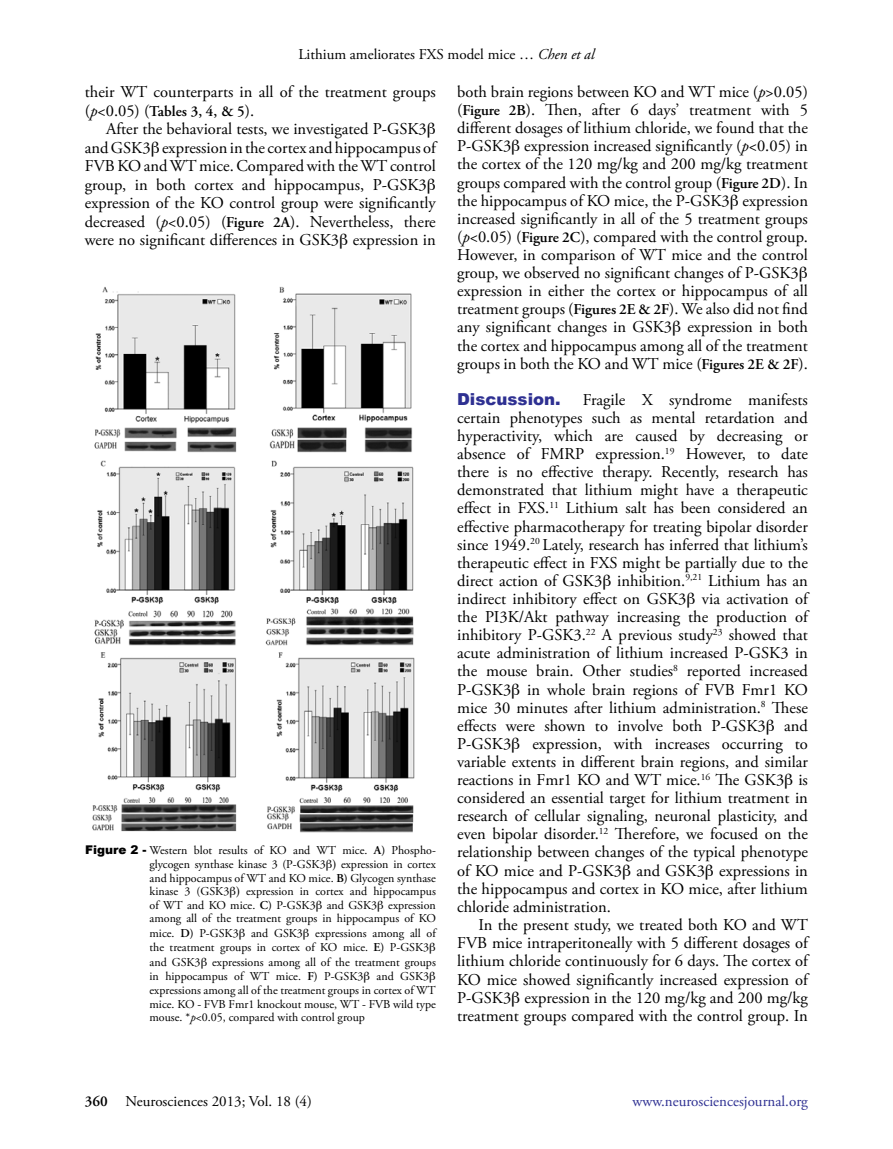
<style>
.page{position:relative;width:893px;height:1149px;background:#fff}
.page>*{position:absolute;margin:0;border:0;box-sizing:border-box;transform-origin:0 0}
.t1{font:16.5px/18.1px "Adobe Garamond Pro";color:#000;text-align:justify}
.t2{font:900 16.5px "Arial";color:#2e3092}
.t3{font:15px "Adobe Garamond Pro";color:#000}
.t4{font:15px "Adobe Garamond Pro";color:#2e3092}
.t5{font:600 15px "Adobe Garamond Pro";color:#000}
.t6{font:12px/14px "Adobe Garamond Pro";color:#000}
.s1{font-style:italic}
.s2{font-weight:400;font-size:16.5px}
.s3{font-weight:400;font-style:italic;font-size:16.5px}
.s4{font-weight:600;font-size:15px}
.s5{font-family:"Arial";font-weight:900}
.s6{font-weight:600}
</style>
<div class="page">
<img style="left:92px;top:287px;width:323px;height:546px">
<p class="t3" style="left:298px;top:45px;width:298px">Lithium ameliorates FXS model mice … <span class="s1">Chen et al</span></p>
<p class="t1" style="left:85px;top:83px;width:352px">their WT counterparts in all of the treatment groups</p>
<p class="t5" style="left:85px;top:102px;width:171px"><span class="s2">(</span><span class="s3">p</span><span class="s2">&lt;0.05) (</span>Tables 3, 4, &amp; 5<span class="s2">).</span></p>
<p class="t1" style="left:85px;top:120px;width:353px;text-align:left;text-indent:21px">After the behavioral tests, we investigated P-GSK3 and GSK3 expression in the cortex and hippocampus of FVB KO and WT mice. Compared with the WT control group, in both cortex and hippocampus, P-GSK3 expression of the KO control group were significantly decreased (<span class="s1">p</span>&lt;0.05) (<span class="s4">Figure 2A</span>). Nevertheless, there were no significant differences in GSK3 expression in</p>
<p class="t6" style="left:150px;top:844px;width:288px;text-indent:-64px"><span class="s5">Figure 2 -</span> Western blot results of KO and WT mice. <span class="s6">A)</span> Phospho&shy;glycogen synthase kinase 3 (P-GSK3</p>
<p class="t6" style="left:150px;top:857px;width:288px;text-align:justify;text-indent:191px">expression in cortex and hippocampus of WT and KO mice. <span class="s6">B)</span> Glycogen synthase kinase 3 (GSK3</p>
<p class="t6" style="left:150px;top:884px;width:288px;text-indent:97px">expression in cortex and hippocampus of WT and KO mice. <span class="s6">C)</span> P-GSK3 and GSK3 expression among all of the treatment groups in hippocampus of KO mice. <span class="s6">D)</span> P-GSK3 and GSK3 expressions among all of the treatment groups in cortex of KO mice. <span class="s6">E)</span> P-GSK3 and GSK3 expressions among all of the treatment groups in hippocampus of WT mice. <span class="s6">F)</span> P-GSK3 and GSK3 expressions among all of the treatment groups in cortex of WT mice. KO - FVB Fmr1 knockout mouse, WT - FVB wild type mouse. *<span class="s1">p</span>&lt;0.05, compared with control group</p>
<p class="t1" style="left:457px;top:83px;width:352px;text-align:left">both brain regions between KO and WT mice (<span class="s1">p</span>&gt;0.05) (<span class="s4">Figure 2B</span>). Then, after 6 days’ treatment with 5 different dosages of lithium chloride, we found that the P-GSK3 expression increased significantly (<span class="s1">p</span>&lt;0.05) in the cortex of the 120 mg/kg and 200 mg/kg treatment groups compared with the control group (<span class="s4">Figure 2D</span>). In the hippocampus of KO mice, the P-GSK3 expression increased significantly in all of the 5 treatment groups (<span class="s1">p</span>&lt;0.05) (<span class="s4">Figure 2C</span>), compared with the control group.<br>However, in comparison of WT mice and the control group, we observed no significant changes of P-GSK3 expression in either the cortex or hippocampus of all treatment groups (<span class="s4">Figures 2E &amp; 2F</span>). We also did not find any significant changes in GSK3 expression in both the cortex and hippocampus among all of the treatment groups in both the KO and WT mice (<span class="s4">Figures 2E &amp; 2F</span>).</p>
<p class="t2" style="left:457px;top:387px;width:105px">Discussion.</p>
<p class="t1" style="left:457px;top:391px;width:352px;text-indent:126px">Fragile X syndrome manifests certain phenotypes such as mental retardation and hyperactivity, which are caused by decreasing or absence of FMRP expression.<sup>19</sup> However, to date there is no effective therapy. Recently, research has demonstrated that lithium might have a therapeutic effect in FXS.<sup>11</sup> Lithium salt has been considered an effective pharmacotherapy for treating bipolar disorder since 1949.<sup>20</sup> Lately, research has inferred that lithium’s therapeutic effect in FXS might be partially due to the direct action of GSK3 inhibition.<sup>9,21</sup> Lithium has an indirect inhibitory effect on GSK3 via activation of the PI3K/Akt pathway increasing the production of inhibitory P-GSK3.<sup>22</sup> A previous study<sup>23</sup> showed that acute administration of lithium increased P-GSK3 in the mouse brain. Other studies<sup>8</sup> reported increased P-GSK3 in whole brain regions of FVB Fmr1 KO mice 30 minutes after lithium administration.<sup>8</sup> These effects were shown to involve both P-GSK3 and P-GSK3</p>
<p class="t1" style="left:457px;top:734px;width:352px;text-indent:75px">expression, with increases occurring to variable extents in different brain regions, and similar reactions in Fmr1 KO and WT mice.<sup>16</sup> The GSK3 is considered an essential target for lithium treatment in research of cellular signaling, neuronal plasticity, and even bipolar disorder.<sup>12</sup> Therefore, we focused on the relationship between changes of the typical phenotype of KO mice and P-GSK3 and GSK3 expressions in the hippocampus and cortex in KO mice, after lithium chloride administration.</p>
<p class="t1" style="left:457px;top:915px;width:352px;text-indent:21px">In the present study, we treated both KO and WT FVB mice intraperitoneally with 5 different dosages of lithium chloride continuously for 6 days. The cortex of KO mice showed significantly increased expression of P-GSK3 expression in the 120 mg/kg and 200 mg/kg treatment groups compared with the control group. In</p>
<p class="t5" style="left:85px;top:1092px;width:24px">360</p>
<p class="t3" style="left:126px;top:1091px;width:186px">Neurosciences 2013; Vol. 18 (4)</p>
<p class="t4" style="left:633px;top:1091px;width:177px">www.neurosciencesjournal.org</p>
</div>
